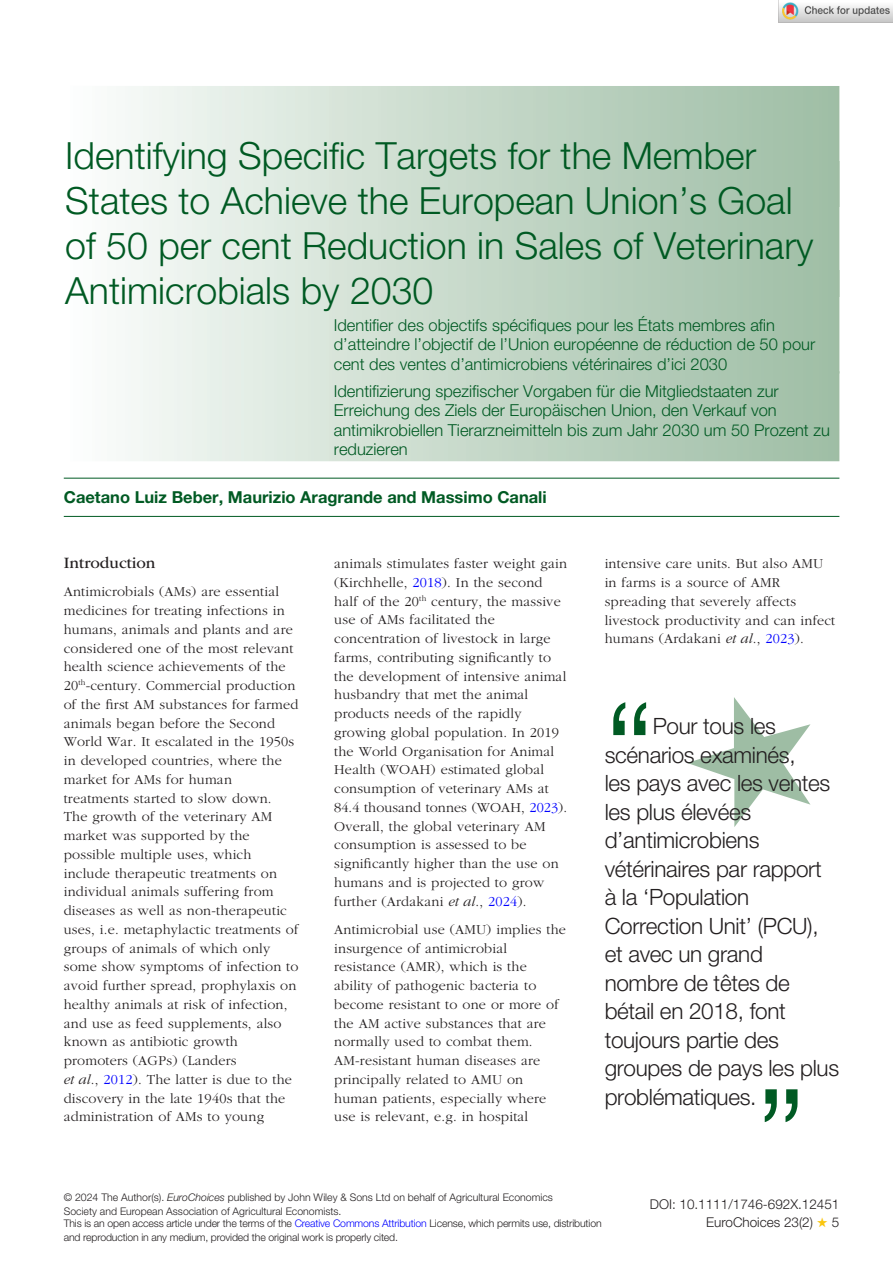
<style>
.page{position:relative;width:893px;height:1263px;background:#fff}
.page>*{position:absolute;margin:0;border:0;box-sizing:border-box;transform-origin:0 0}
.t1{font:300 135px "Helvetica Neue LT Std";color:#005a23}
.t2{font:300 37.5px/45px "Helvetica Neue LT Std";color:#005a23}
.t3{font:300 22.5px/28.5px "Helvetica Neue LT Std";letter-spacing:-.015em;color:#231f20}
.t4{font:300 16.5px/19.5px "Helvetica Neue LT Std";color:#005a23}
.t5{font:700 16.5px "Helvetica Neue LT Std";color:#005a23}
.t6{font:16.5px "ITC Garamond Std";color:#231f20}
.t7{font:300 14.25px/18.8px "ITC Garamond Std";letter-spacing:.015em;color:#231f20}
.t8{font:300 13.5px "Helvetica Neue LT Std";color:#231f20}
.t9{font:300 10.5px/13.5px "Helvetica Neue LT Std";letter-spacing:-.015em;color:#231f20}
.s1{font-style:italic}
.s2{color:#00f}
.s3{color:#fac60f}
</style>
<div class="page">
<div style="left:64px;top:86px;width:775px;height:121px;background:linear-gradient(to right,#fbfdfb,#9cbca2)"></div>
<div style="left:64px;top:161px;width:775px;height:136px;background:linear-gradient(to right,#fbfdfb,#9cbca2)"></div>
<div style="left:64px;top:270px;width:775px;height:103px;background:linear-gradient(to right,#fbfdfb,#9cbca2)"></div>
<div style="left:64px;top:371px;width:775px;height:90px;background:linear-gradient(to right,#fbfdfb,#9cbca2)"></div>
<hr style="left:64px;top:478px;width:775px;height:1px;background:#005a23">
<hr style="left:64px;top:516px;width:775px;height:1px;background:#005a23">
<svg style="left:687px;top:697px;width:123px;height:130px"></svg>
<img style="left:779px;top:2px;width:114px;height:20px">
<h2 class="t2" style="left:65px;top:132px;width:750px">Identifying Specific Targets for the Member States to Achieve the European Union’s Goal of 50 per cent Reduction in Sales of Veterinary Antimicrobials by 2030</h2>
<p class="t4" style="left:334px;top:315px;width:483px">Identifier des objectifs spécifiques pour les États membres afin d’atteindre l’objectif de l’Union européenne de réduction de 50 pour cent des ventes d’antimicrobiens vétérinaires d’ici 2030</p>
<p class="t4" style="left:334px;top:381px;width:498px">Identifizierung spezifischer Vorgaben für die Mitgliedstaaten zur Erreichung des Ziels der Europäischen Union, den Verkauf von antimikrobiellen Tierarzneimitteln bis zum Jahr 2030 um 50 Prozent zu reduzieren</p>
<p class="t5" style="left:64px;top:487px;width:485px">Caetano Luiz Beber, Maurizio Aragrande and Massimo Canali</p>
<p class="t6" style="left:64px;top:554px;width:93px">Introduction</p>
<p class="t7" style="left:64px;top:583px;width:236px">Antimicrobials (AMs) are essential medicines for treating infections in humans, animals and plants and are considered one of the most relevant health science achievements of the 20<sup>th</sup>-century. Commercial production of the first AM substances for farmed animals began before the Second World War. It escalated in the 1950s in developed countries, where the market for AMs for human treatments started to slow down.<br>The growth of the veterinary AM market was supported by the possible multiple uses, which include therapeutic treatments on individual animals suffering from diseases as well as non-therapeutic uses, i.e. metaphylactic treatments of groups of animals of which only some show symptoms of infection to avoid further spread, prophylaxis on healthy animals at risk of infection, and use as feed supplements, also known as antibiotic growth promoters (AGPs) (Landers<br><span class="s1">et al</span>., <span class="s2">2012</span>). The latter is due to the discovery in the late 1940s that the administration of AMs to young</p>
<p class="t7" style="left:334px;top:555px;width:234px">animals stimulates faster weight gain (Kirchhelle, <span class="s2">2018</span>). In the second half of the 20<sup>th</sup> century, the massive use of AMs facilitated the concentration of livestock in large farms, contributing significantly to the development of intensive animal husbandry that met the animal products needs of the rapidly growing global population. In 2019 the World Organisation for Animal Health (WOAH) estimated global consumption of veterinary AMs at 84.4 thousand tonnes (WOAH, <span class="s2">2023</span>).<br>Overall, the global veterinary AM consumption is assessed to be significantly higher than the use on humans and is projected to grow further (Ardakani <span class="s1">et al</span>., <span class="s2">2024</span>).</p>
<p class="t7" style="left:334px;top:920px;width:233px">Antimicrobial use (AMU) implies the insurgence of antimicrobial resistance (AMR), which is the ability of pathogenic bacteria to become resistant to one or more of the AM active substances that are normally used to combat them.<br>AM-resistant human diseases are principally related to AMU on human patients, especially where use is relevant, e.g. in hospital</p>
<p class="t7" style="left:605px;top:555px;width:232px">intensive care units. But also AMU in farms is a source of AMR spreading that severely affects livestock productivity and can infect humans (Ardakani <span class="s1">et al</span>., <span class="s2">2023</span>).</p>
<h1 class="t1" style="left:605px;top:668px;width:51px">“</h1>
<p class="t3" style="left:605px;top:711px;width:236px;text-indent:48px">Pour tous les scénarios examinés,<br>les pays avec les ventes les plus élevées d’antimicrobiens vétérinaires par rapport<br>à la ‘Population<br>Correction Unit’ (PCU), et avec un grand nombre de têtes de bétail en 2018, font toujours partie des groupes de pays les plus problématiques.</p>
<h1 class="t1" style="left:756px;top:1055px;width:51px">”</h1>
<p class="t9" style="left:64px;top:1190px;width:491px">© 2024 The Author(s). <span class="s1">EuroChoices</span> published by John Wiley &amp; Sons Ltd on behalf of Agricultural Economics<br>Society and European Association of Agricultural Economists.</p>
<p class="t9" style="left:64px;top:1216px;width:539px">This is an open access article under the terms of the <span class="s2">Creative Commons Attribution</span> License, which permits use, distribution and reproduction in any medium, provided the original work is properly cited.</p>
<p class="t8" style="left:650px;top:1196px;width:191px">DOI: 10.1111/1746-692X.12451</p>
<p class="t8" style="left:706px;top:1214px;width:135px">EuroChoices 23(2) <span class="s3">★</span> 5</p>
</div>
